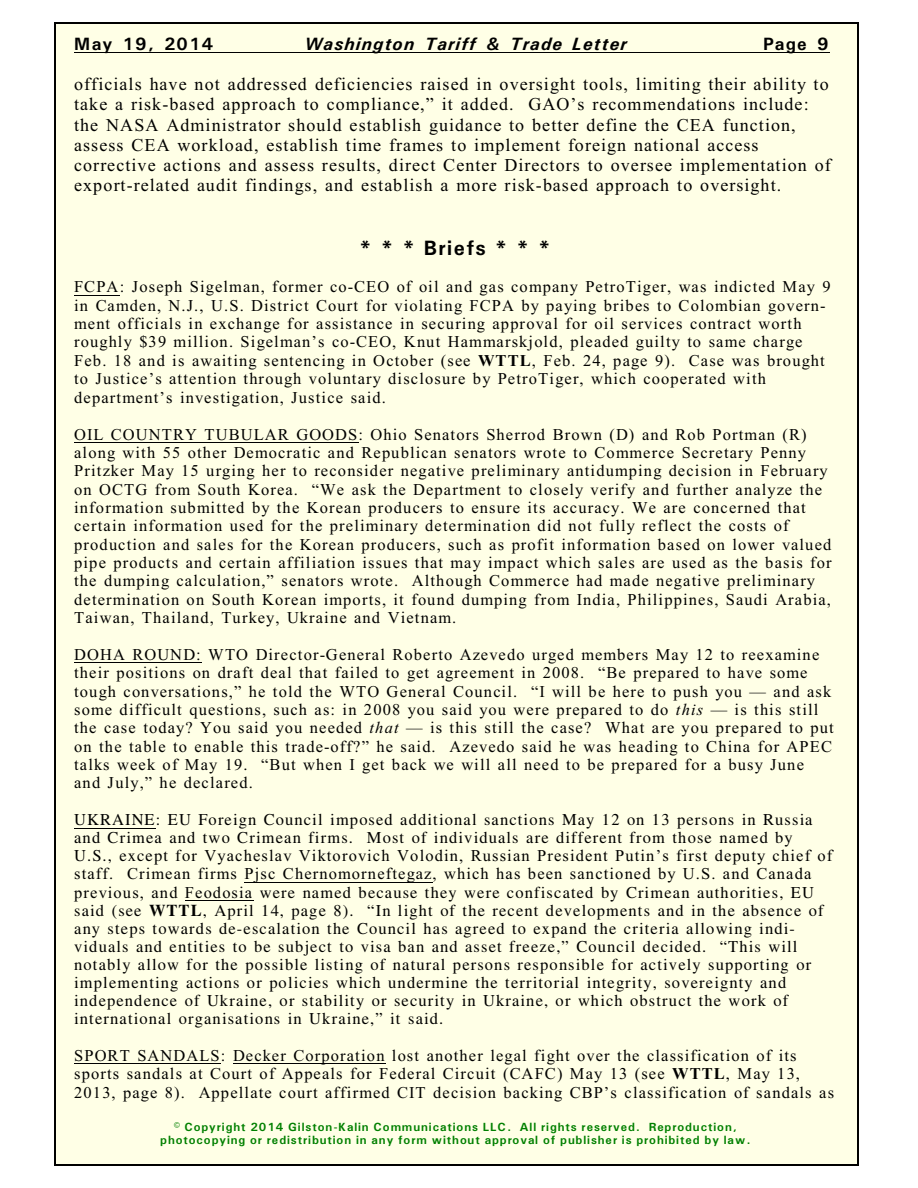
<style>
.page{position:relative;width:918px;height:1188px;background:#fff}
.page>*{position:absolute;margin:0;border:0;box-sizing:border-box;transform-origin:0 0}
.t1{font:700 21px "Univers";letter-spacing:.07em;color:#000}
.t2{font:18px/20.1px "Times New Roman";letter-spacing:.06em;color:#000}
.t3{font:italic 700 18px "Univers";letter-spacing:.065em;color:#000}
.t4{font:700 18px "Univers";letter-spacing:.075em;color:#000}
.t5{font:16.5px/18.3px "Times New Roman";letter-spacing:.07em;color:#000}
.t6{font:16.5px/18px "Times";letter-spacing:.07em;color:#000}
.t7{font:700 12px/13.6px "Univers";letter-spacing:.075em;color:#008000;text-align:center}
.s1{font-weight:700}
.s2{font-style:italic}
.s3{font-family:"Times"}
.s4{font-family:"Times New Roman"}
</style>
<div class="page">
<div style="left:54px;top:23px;width:805px;height:1142px;background:#ffffe6"></div>
<hr style="left:54px;top:23px;width:1px;height:1142px;background:#000">
<hr style="left:857px;top:23px;width:2px;height:1142px;background:#000">
<hr style="left:54px;top:23px;width:805px;height:1px;background:#000">
<hr style="left:54px;top:1164px;width:805px;height:1px;background:#000">
<hr style="left:74px;top:52px;width:756px;height:1px;background:#000">
<hr style="left:74px;top:295px;width:46px;height:1px;background:#000">
<hr style="left:74px;top:442px;width:284px;height:1px;background:#000">
<hr style="left:74px;top:662px;width:128px;height:1px;background:#000">
<hr style="left:74px;top:828px;width:82px;height:1px;background:#000">
<hr style="left:244px;top:882px;width:189px;height:1px;background:#000">
<hr style="left:185px;top:900px;width:68px;height:1px;background:#000">
<hr style="left:74px;top:1063px;width:147px;height:1px;background:#000">
<hr style="left:233px;top:1063px;width:153px;height:1px;background:#000">
<p class="t4" style="left:74px;top:38px;width:141px">May 19, 2014</p>
<p class="t3" style="left:304px;top:38px;width:324px">Washington Tariff &amp; Trade Letter</p>
<p class="t4" style="left:763px;top:38px;width:67px">Page 9</p>
<p class="t2" style="left:74px;top:76px;width:758px">officials have not addressed deficiencies raised in oversight tools, limiting their ability to take a risk-based approach to compliance,” it added. GAO’s recommendations include: the NASA Administrator should establish guidance to better define the CEA function, assess CEA workload, establish time frames to implement foreign national access corrective actions and assess results, direct Center Directors to oversee implementation of export-related audit findings, and establish a more risk-based approach to oversight.</p>
<p class="t1" style="left:359px;top:240px;width:193px">* * * Briefs * * *</p>
<p class="t5" style="left:74px;top:279px;width:758px">FCPA: Joseph Sigelman, former co-CEO of oil and gas company PetroTiger, was indicted May 9 in Camden, N.J., U.S. District Court for violating FCPA by paying bribes to Colombian govern&shy;ment officials in exchange for assistance in securing approval for oil services contract worth roughly $39 million. Sigelman’s co-CEO, Knut Hammarskjold, pleaded guilty to same charge Feb. 18 and is awaiting sentencing in October (see <span class="s1">WTTL</span>, Feb. 24, page 9). Case was brought to Justice’s attention through voluntary disclosure by PetroTiger, which cooperated with department’s investigation, Justice said.</p>
<p class="t5" style="left:74px;top:426px;width:759px">OIL COUNTRY TUBULAR GOODS: Ohio Senators Sherrod Brown (D) and Rob Portman (R) along with 55 other Democratic and Republican senators wrote to Commerce Secretary Penny Pritzker May 15 urging her to reconsider negative preliminary antidumping decision in February on OCTG from South Korea. “We ask the Department to closely verify and further analyze the information submitted by the Korean producers to ensure its accuracy. We are concerned that certain information used for the preliminary determination did not fully reflect the costs of production and sales for the Korean producers, such as profit information based on lower valued pipe products and certain affiliation issues that may impact which sales are used as the basis for the dumping calculation,” senators wrote. Although Commerce had made negative preliminary determination on South Korean imports, it found dumping from India, Philippines, Saudi Arabia, Taiwan, Thailand, Turkey, Ukraine and Vietnam.</p>
<p class="t5" style="left:74px;top:647px;width:761px">DOHA ROUND: WTO Director-General Roberto Azevedo urged members May 12 to reexamine their positions on draft deal that failed to get agreement in 2008. “Be prepared to have some tough conversations,” he told the WTO General Council. “I will be here to push you — and ask some difficult questions, such as: in 2008 you said you were prepared to do <span class="s2">this</span> — is this still the case today? You said you needed <span class="s2">that</span> — is this still the case? What are you prepared to put on the table to enable this trade-off?” he said. Azevedo said he was heading to China for APEC talks week of May 19. “But when I get back we will all need to be prepared for a busy June and July,” he declared.</p>
<p class="t6" style="left:74px;top:812px;width:740px">UKRAINE: EU Foreign Council imposed additional sanctions May 12 on 13 persons in Russia and Crimea and two Crimean firms. Most of individuals are different from those named by</p>
<p class="t5" style="left:74px;top:848px;width:760px"><span class="s3">U.S., except for</span> Vyacheslav Viktorovich Volodin, Russian President Putin’s first deputy chief of staff. Crimean firms Pjsc Chernomorneftegaz, which has been sanctioned by U.S. and Canada</p>
<p class="t6" style="left:74px;top:885px;width:751px"><span class="s4">previous, and Feodosia</span> were named because they were confiscated by Crimean authorities, EU said (see <span class="s1">WTTL</span>, April 14, page 8). “In light of the recent developments and in the absence of any steps towards de-escalation the Council has agreed to expand the criteria allowing indi&shy;viduals and entities to be subject to visa ban and asset freeze,” Council decided. “This will notably allow for the possible listing of natural persons responsible for actively supporting or implementing actions or policies which undermine the territorial integrity, sovereignty and independence of Ukraine, or stability or security in Ukraine, or which obstruct the work of international organisations in Ukraine,” it said.</p>
<p class="t5" style="left:74px;top:1047px;width:761px">SPORT SANDALS: Decker Corporation lost another legal fight over the classification of its sports sandals at Court of Appeals for Federal Circuit (CAFC) May 13 (see <span class="s1">WTTL</span>, May 13,<br>2013, page 8). Appellate court affirmed CIT decision backing CBP’s classification of sandals as</p>
<p class="t7" style="left:160px;top:1121px;width:592px">© Copyright 2014 Gilston-Kalin Communications LLC. All rights reserved. Reproduction, photocopying or redistribution in any form without approval of publisher is prohibited by law.</p>
</div>
